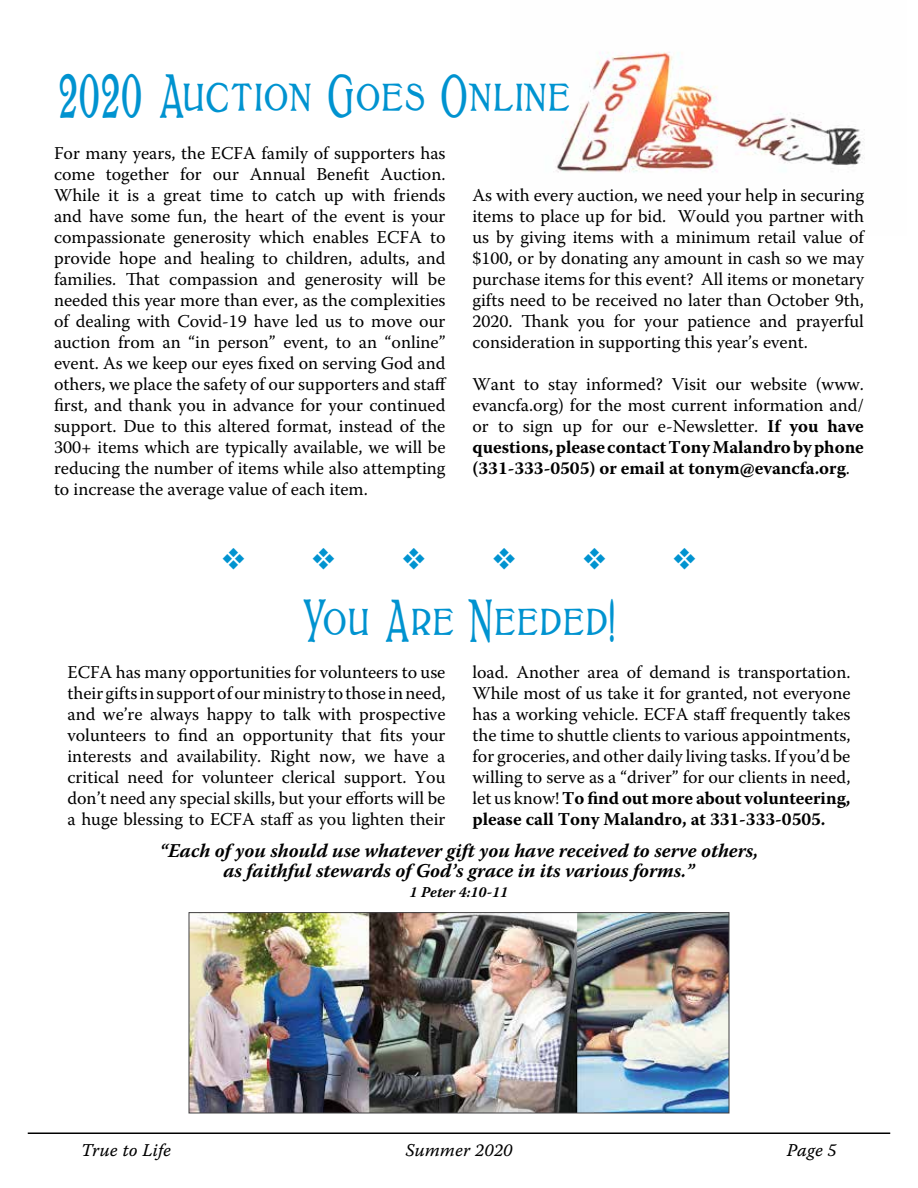
<style>
.page{position:relative;width:918px;height:1188px;background:#fff}
.page>*{position:absolute;margin:0;border:0;box-sizing:border-box;transform-origin:0 0}
.t1{font:48px "Bolton Titling Elongated";letter-spacing:.06em;color:#0093d0}
.t2{font:46.5px "Bolton Titling Elongated";letter-spacing:.06em;color:#0093d0}
.t3{font:italic 700 19.5px/20.2px "Warnock Pro";color:#000;text-align:center}
.t4{font:18px/21px "Warnock Pro";color:#000;text-align:justify}
.t5{font:18px "Warnock Pro It Capt";letter-spacing:.005em;color:#000}
.t6{font:italic 700 15px "Warnock Pro";color:#000}
.s1{font-weight:700}
</style>
<div class="page">
<hr style="left:28px;top:1132px;width:862px;height:2px;background:#000">
<img style="left:556px;top:52px;width:309px;height:121px">
<img style="left:191px;top:914px;width:536px;height:197px">
<div style="left:189px;top:912px;width:540px;height:201px;border:1px solid #414042"></div>
<h1 class="t1" style="left:60px;top:69px;width:511px">2020 Auction Goes Online</h1>
<p class="t4" style="left:54px;top:142px;width:394px">For many years, the ECFA family of supporters has come together for our Annual Benefit Auction.<br>While it is a great time to catch up with friends and have some fun, the heart of the event is your compassionate generosity which enables ECFA to provide hope and healing to children, adults, and families. That compassion and generosity will be needed this year more than ever, as the complexities of dealing with Covid-19 have led us to move our auction from an “in person” event, to an “online” event. As we keep our eyes fixed on serving God and others, we place the safety of our supporters and staff first, and thank you in advance for your continued support. Due to this altered format, instead of the 300+ items which are typically available, we will be reducing the number of items while also attempting to increase the average value of each item.</p>
<p class="t4" style="left:472px;top:184px;width:393px">As with every auction, we need your help in securing items to place up for bid. Would you partner with us by giving items with a minimum retail value of $100, or by donating any amount in cash so we may purchase items for this event? All items or monetary gifts need to be received no later than October 9th, 2020. Thank you for your patience and prayerful consideration in supporting this year’s event.</p>
<p class="t4" style="left:472px;top:373px;width:393px">Want to stay informed? Visit our website (www. evancfa.org) for the most current information and/ or to sign up for our e-Newsletter. <span class="s1">If you have questions, please contact Tony Malandro by phone (331-333-0505) or email at tonym@evancfa.org</span>.</p>
<h2 class="t2" style="left:304px;top:595px;width:312px">You Are Needed!</h2>
<p class="t4" style="left:68px;top:661px;width:380px">ECFA has many opportunities for volunteers to use their gifts in support of our ministry to those in need, and we’re always happy to talk with prospective volunteers to find an opportunity that fits your interests and availability. Right now, we have a critical need for volunteer clerical support. You don’t need any special skills, but your efforts will be a huge blessing to ECFA staff as you lighten their</p>
<p class="t4" style="left:472px;top:661px;width:380px">load. Another area of demand is transportation.<br>While most of us take it for granted, not everyone has a working vehicle. ECFA staff frequently takes the time to shuttle clients to various appointments, for groceries, and other daily living tasks. If you’d be willing to serve as a “driver” for our clients in need, let us know! <span class="s1">To find out more about volunteering, please call Tony Malandro, at 331-333-0505.</span></p>
<p class="t3" style="left:160px;top:840px;width:600px">“Each of you should use whatever gift you have received to serve others, as faithful stewards of God’s grace in its various forms.”</p>
<p class="t6" style="left:410px;top:883px;width:100px">1 Peter 4:10-11</p>
<p class="t5" style="left:81px;top:1139px;width:92px">True to Life</p>
<p class="t5" style="left:405px;top:1139px;width:109px">Summer 2020</p>
<p class="t5" style="left:787px;top:1139px;width:52px">Page 5</p>
</div>
